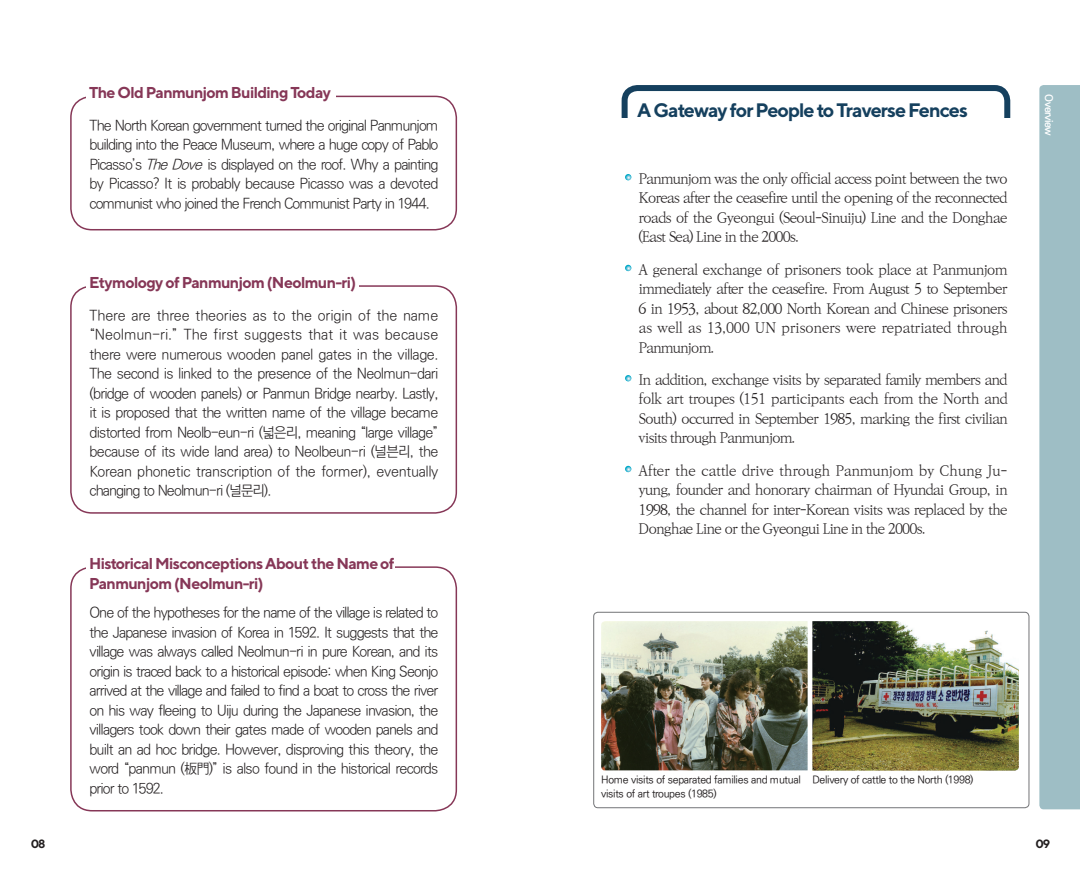
<style>
.page{position:relative;width:1080px;height:893px;background:#fff}
.page>*{position:absolute;margin:0;border:0;box-sizing:border-box;transform-origin:0 0}
.t1{font:700 19.5px "TT Norms";letter-spacing:-.05em;color:#15405e}
.t2{font:700 15.75px/19.5px "TT Norms";letter-spacing:-.04em;color:#863757}
.t3{font:300 14.25px/19.5px "Ko Pub Dotum";letter-spacing:-.06em;color:#231f20;text-align:justify}
.t4{font:300 14.25px/19.5px "Ko Pub Batang";letter-spacing:-.07em;color:#231f20;text-align:justify}
.t5{font:700 12px "TT Norms";color:#231f20}
.t6{font:500 10.5px/13.5px "Ko Pub Dotum";letter-spacing:-.03em;color:#231f20}
.t7{font:700 10.5px "Ko Pub Dotum";letter-spacing:-.05em;color:#fff}
.s1{font-style:italic}
</style>
<div class="page">
<div style="left:1039px;top:85px;width:41px;height:724px;background:#9ebec5"></div>
<div style="left:594px;top:612px;width:435px;height:196px;border:1px solid #737477;border-radius:4px"></div>
<svg style="left:625px;top:174px;width:6px;height:6px"></svg>
<svg style="left:625px;top:265px;width:6px;height:6px"></svg>
<svg style="left:625px;top:375px;width:6px;height:6px"></svg>
<svg style="left:625px;top:466px;width:6px;height:6px"></svg>
<img style="left:601px;top:621px;width:207px;height:149px">
<img style="left:812px;top:621px;width:207px;height:150px">
<div style="left:622px;top:85px;width:388px;height:48px;border:6px solid #15405e;border-radius:13px"></div>
<div style="left:617px;top:118px;width:399px;height:21px;background:#fff"></div>
<div style="left:70px;top:96px;width:387px;height:134px;border:2px solid #863757;border-radius:21px"></div>
<div style="left:86px;top:85px;width:250px;height:19px;background:#fff"></div>
<div style="left:70px;top:285px;width:387px;height:229px;border:2px solid #863757;border-radius:21px"></div>
<div style="left:86px;top:275px;width:273px;height:22px;background:#fff"></div>
<div style="left:70px;top:566px;width:387px;height:245px;border:2px solid #863757;border-radius:21px"></div>
<div style="left:86px;top:556px;width:309px;height:41px;background:#fff"></div>
<p class="t2" style="left:89px;top:83px;width:243px">The Old Panmunjom Building Today</p>
<p class="t3" style="left:89px;top:116px;width:351px">The North Korean government turned the original Panmunjom building into the Peace Museum, where a huge copy of Pablo Picasso’s <span class="s1">TheDove</span> is displayed on the roof. Why a painting by Picasso? It is probably because Picasso was a devoted communist who joined the French Communist Party in 1944.</p>
<p class="t2" style="left:89px;top:272px;width:269px">Etymology of Panmunjom (Neolmun-ri)</p>
<p class="t3" style="left:89px;top:306px;width:351px">There are three theories as to the origin of the name “Neolmun-ri.” The first suggests that it was because there were numerous wooden panel gates in the village.<br>The second is linked to the presence of the Neolmun-dari (bridge of wooden panels) or Panmun Bridge nearby. Lastly, it is proposed that the written name of the village became distorted from Neolb-eun-ri (넓은리, meaning “large village” because of its wide land area) to Neolbeun-ri (널븐리, the Korean phonetic transcription of the former), eventually changing to Neolmun-ri (널문리).</p>
<p class="t2" style="left:89px;top:553px;width:307px">Historical Misconceptions About the Name of<br>Panmunjom (Neolmun-ri)</p>
<p class="t3" style="left:89px;top:604px;width:351px">One of the hypotheses for the name of the village is related to the Japanese invasion of Korea in 1592. It suggests that the village was always called Neolmun-ri in pure Korean, and its origin is traced back to a historical episode: when King Seonjo arrived at the village and failed to find a boat to cross the river on his way fleeing to Uiju during the Japanese invasion, the villagers took down their gates made of wooden panels and built an ad hoc bridge. However, disproving this theory, the word “panmun (板門)” is also found in the historical records prior to 1592.</p>
<h1 class="t1" style="left:637px;top:98px;width:332px">A Gateway for People to Traverse Fences</h1>
<p class="t4" style="left:639px;top:169px;width:371px">Panmunjom was the only official access point between the two Koreas after the ceasefire until the opening of the reconnected roads of the Gyeongui (Seoul-Sinuiju) Line and the Donghae (East Sea) Line in the 2000s.</p>
<p class="t4" style="left:639px;top:260px;width:371px">A general exchange of prisoners took place at Panmunjom immediately after the ceasefire. From August 5 to September 6 in 1953, about 82,000 North Korean and Chinese prisoners as well as 13,000 UN prisoners were repatriated through Panmunjom.</p>
<p class="t4" style="left:639px;top:370px;width:371px">In addition, exchange visits by separated family members and folk art troupes (151 participants each from the North and South) occurred in September 1985, marking the first civilian visits through Panmunjom.</p>
<p class="t4" style="left:639px;top:461px;width:371px">After the cattle drive through Panmunjom by Chung Ju&shy;yung, founder and honorary chairman of Hyundai Group, in 1998, the channel for inter-Korean visits was replaced by the Donghae Line or the Gyeongui Line in the 2000s.</p>
<p class="t7" style="left:1054px;top:94px;width:43px;rotate:90deg">Overview</p>
<p class="t6" style="left:601px;top:774px;width:201px">Home visits of separated families and mutual visits of art troupes (1985)</p>
<p class="t6" style="left:812px;top:774px;width:163px">Delivery of cattle to the North (1998)</p>
<p class="t5" style="left:31px;top:836px;width:16px">08</p>
<p class="t5" style="left:1035px;top:836px;width:16px">09</p>
</div>
